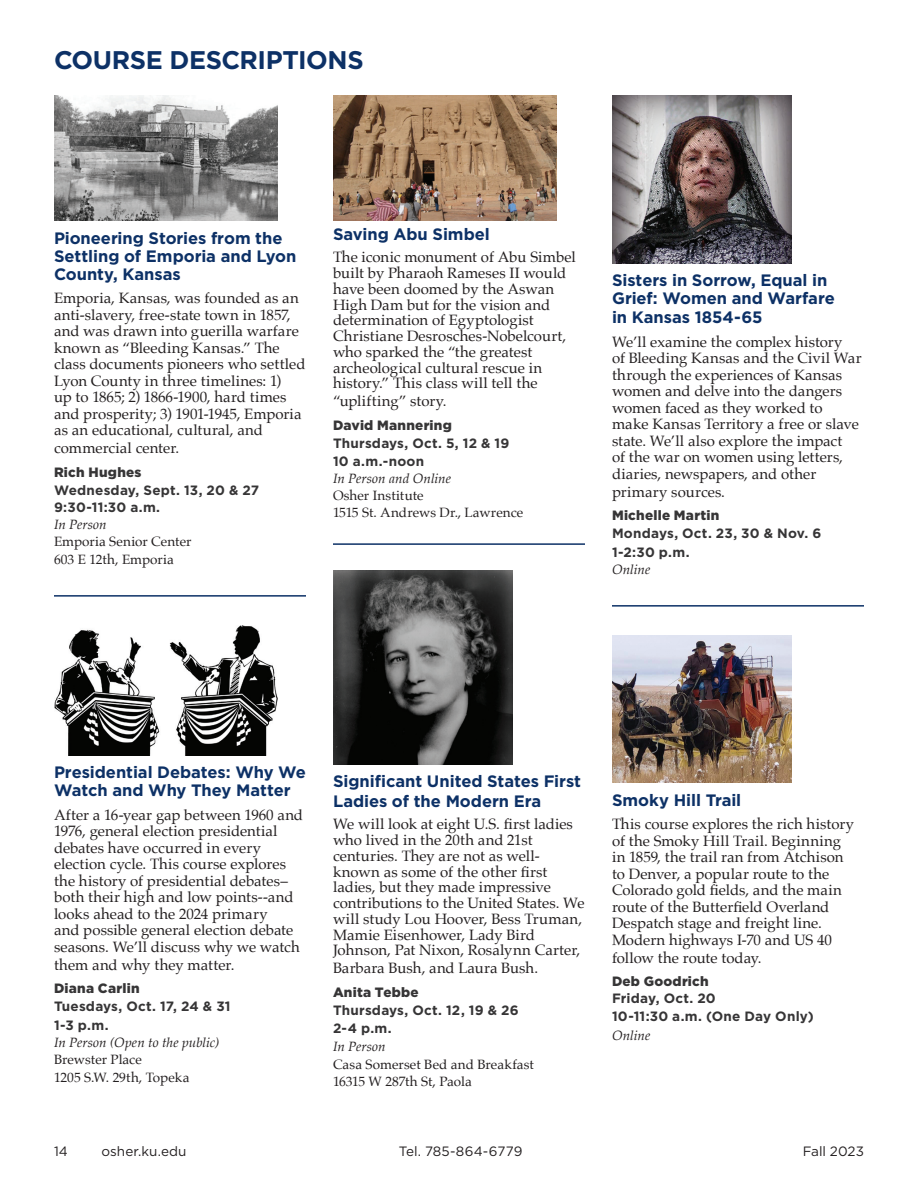
<style>
.page{position:relative;width:918px;height:1188px;background:#fff}
.page>*{position:absolute;margin:0;border:0;box-sizing:border-box;transform-origin:0 0}
.t1{font:700 25.5px "Gotham";letter-spacing:-.015em;color:#0d3166}
.course_headline{font:700 16.5px/18px "Gotham";letter-spacing:-.005em;color:#0d3166}
.catalog_body{font:15px/16.5px "Palatino";color:#231f20}
.Days_Instructors{font:700 13.5px/18.9px "Gotham";letter-spacing:.015em;color:#363536}
.catalog_body-2{font:13.5px/18px "Palatino";letter-spacing:.005em;color:#231f20}
.Days_Instructors-2{font:italic 13.5px "Palatino";color:#231f20}
.t2{font:900 13.5px "Gotham";letter-spacing:.02em;color:#363536}
.t3{font:13.5px "Gotham";color:#231f20}
.Days_Instructors-3{font:13.5px "Palatino";letter-spacing:.005em;color:#231f20}
.s1{font-weight:900}
.s2{font-family:"Palatino";font-weight:400;font-style:italic;color:#231f20}
</style>
<div class="page">
<img style="left:54px;top:96px;width:223px;height:124px">
<img style="left:54px;top:625px;width:223px;height:131px">
<img style="left:333px;top:570px;width:180px;height:195px">
<img style="left:612px;top:635px;width:180px;height:147px">
<img style="left:612px;top:96px;width:180px;height:167px">
<img style="left:333px;top:96px;width:223px;height:124px">
<hr style="left:54px;top:595px;width:252px;height:2px;background:#0d3166">
<hr style="left:333px;top:543px;width:252px;height:2px;background:#0d3166">
<hr style="left:612px;top:605px;width:252px;height:2px;background:#0d3166">
<h1 class="t1" style="left:54px;top:43px;width:311px">COURSE DESCRIPTIONS</h1>
<h2 class="course_headline" style="left:54px;top:229px;width:244px">Pioneering Stories from the<br>Settling of Emporia and Lyon<br>County, Kansas</h2>
<p class="catalog_body" style="left:54px;top:290px;width:253px">Emporia, Kansas, was founded as an anti-slavery, free-state town in 1857, and was drawn into guerilla warfare known as “Bleeding Kansas.” The class documents pioneers who settled Lyon County in three timelines: 1)<br>up to 1865; 2) 1866-1900, hard times and prosperity; 3) 1901-1945, Emporia as an educational, cultural, and</p>
<p class="catalog_body" style="left:54px;top:440px;width:127px">commercial center.</p>
<p class="t2" style="left:54px;top:463px;width:89px">Rich Hughes</p>
<p class="Days_Instructors" style="left:54px;top:480px;width:207px">Wednesday, Sept. 13, 20 &amp; 27</p>
<p class="Days_Instructors" style="left:54px;top:498px;width:108px">9:30-11:30 a.m.</p>
<p class="Days_Instructors-2" style="left:54px;top:513px;width:54px">In Person</p>
<p class="Days_Instructors-3" style="left:54px;top:531px;width:139px">Emporia Senior Center</p>
<p class="Days_Instructors-3" style="left:54px;top:548px;width:121px">603 E 12th, Emporia</p>
<h2 class="course_headline" style="left:333px;top:225px;width:158px">Saving Abu Simbel</h2>
<p class="catalog_body" style="left:333px;top:249px;width:244px;line-height:15.8px">The iconic monument of Abu Simbel built by Pharaoh Rameses II would have been doomed by the Aswan<br>High Dam but for the vision and determination of Egyptologist<br>Christiane Desrosches-Nobelcourt, who sparked the “the greatest archeological cultural rescue in history.” This class will tell the</p>
<p class="catalog_body" style="left:333px;top:393px;width:115px">“uplifting” story.</p>
<p class="t2" style="left:333px;top:416px;width:120px">David Mannering</p>
<p class="Days_Instructors" style="left:333px;top:434px;width:178px;line-height:18px">Thursdays, Oct. 5, 12 &amp; 19<br>10 a.m.-noon</p>
<p class="Days_Instructors-2" style="left:333px;top:467px;width:120px">In Person and Online</p>
<p class="catalog_body-2" style="left:333px;top:487px;width:92px">Osher Institute</p>
<p class="catalog_body-2" style="left:333px;top:504px;width:192px">1515 St. Andrews Dr., Lawrence</p>
<h2 class="course_headline" style="left:612px;top:271px;width:224px">Sisters in Sorrow, Equal in<br>Grief: Women and Warfare</h2>
<h2 class="course_headline" style="left:612px;top:309px;width:152px">in Kansas 1854-65</h2>
<p class="catalog_body" style="left:612px;top:333px;width:251px">We’ll examine the complex history<br>of Bleeding Kansas and the Civil War through the experiences of Kansas women and delve into the dangers women faced as they worked to make Kansas Territory a free or slave state. We’ll also explore the impact<br>of the war on women using letters, diaries, newspapers, and other</p>
<p class="catalog_body" style="left:612px;top:483px;width:115px">primary sources.</p>
<p class="t2" style="left:612px;top:506px;width:109px">Michelle Martin</p>
<p class="Days_Instructors" style="left:612px;top:524px;width:211px">Mondays, Oct. 23, 30 &amp; Nov. 6<br>1-2:30 p.m.</p>
<p class="Days_Instructors-2" style="left:612px;top:558px;width:40px">Online</p>
<h2 class="course_headline" style="left:54px;top:763px;width:254px">Presidential Debates: Why We<br>Watch and Why They Matter</h2>
<p class="catalog_body" style="left:54px;top:806px;width:251px">After a 16-year gap between 1960 and 1976, general election presidential debates have occurred in every election cycle. This course explores the history of presidential debates– both their high and low points--and looks ahead to the 2024 primary<br>and possible general election debate seasons. We’ll discuss why we watch</p>
<p class="catalog_body" style="left:54px;top:956px;width:182px">them and why they matter.</p>
<p class="t2" style="left:54px;top:979px;width:87px">Diana Carlin</p>
<p class="Days_Instructors" style="left:54px;top:997px;width:178px">Tuesdays, Oct. 17, 24 &amp; 31<br>1-3 p.m.</p>
<p class="Days_Instructors-2" style="left:54px;top:1031px;width:167px">In Person (Open to the public)</p>
<p class="catalog_body-2" style="left:54px;top:1051px;width:137px">Brewster Place<br>1205 S.W. 29th, Topeka</p>
<h2 class="course_headline" style="left:333px;top:772px;width:250px;line-height:19.5px">Significant United States First<br>Ladies of the Modern Era</h2>
<p class="catalog_body" style="left:333px;top:816px;width:253px;line-height:15.8px">We will look at eight U.S. first ladies who lived in the 20th and 21st centuries. They are not as well&shy;known as some of the other first ladies, but they made impressive contributions to the United States. We will study Lou Hoover, Bess Truman, Mamie Eisenhower, Lady Bird Johnson, Pat Nixon, Rosalynn Carter,</p>
<p class="catalog_body" style="left:333px;top:960px;width:207px">Barbara Bush, and Laura Bush.</p>
<p class="Days_Instructors" style="left:333px;top:983px;width:187px;line-height:18.3px"><span class="s1">Anita Tebbe<br></span>Thursdays, Oct. 12, 19 &amp; 26<br>2-4 p.m.<br><span class="s2">In Person</span></p>
<p class="catalog_body-2" style="left:333px;top:1055px;width:202px">Casa Somerset Bed and Breakfast</p>
<p class="catalog_body-2" style="left:333px;top:1072px;width:140px">16315 W 287th St, Paola</p>
<h2 class="course_headline" style="left:612px;top:791px;width:131px">Smoky Hill Trail</h2>
<p class="catalog_body" style="left:612px;top:816px;width:244px">This course explores the rich history of the Smoky Hill Trail. Beginning in 1859, the trail ran from Atchison to Denver, a popular route to the Colorado gold fields, and the main route of the Butterfield Overland Despatch stage and freight line.<br>Modern highways I-70 and US 40</p>
<p class="catalog_body" style="left:612px;top:949px;width:151px">follow the route today.</p>
<p class="t2" style="left:612px;top:972px;width:98px">Deb Goodrich</p>
<p class="Days_Instructors" style="left:612px;top:988px;width:203px">Friday, Oct. 20<br>10-11:30 a.m. (One Day Only)</p>
<p class="Days_Instructors-2" style="left:612px;top:1024px;width:40px">Online</p>
<p class="t3" style="left:54px;top:1143px;width:15px">14</p>
<p class="t3" style="left:102px;top:1143px;width:86px">osher.ku.edu</p>
<p class="t3" style="left:399px;top:1143px;width:125px">Tel. 785-864-6779</p>
<p class="t3" style="left:803px;top:1143px;width:63px">Fall 2023</p>
</div>
